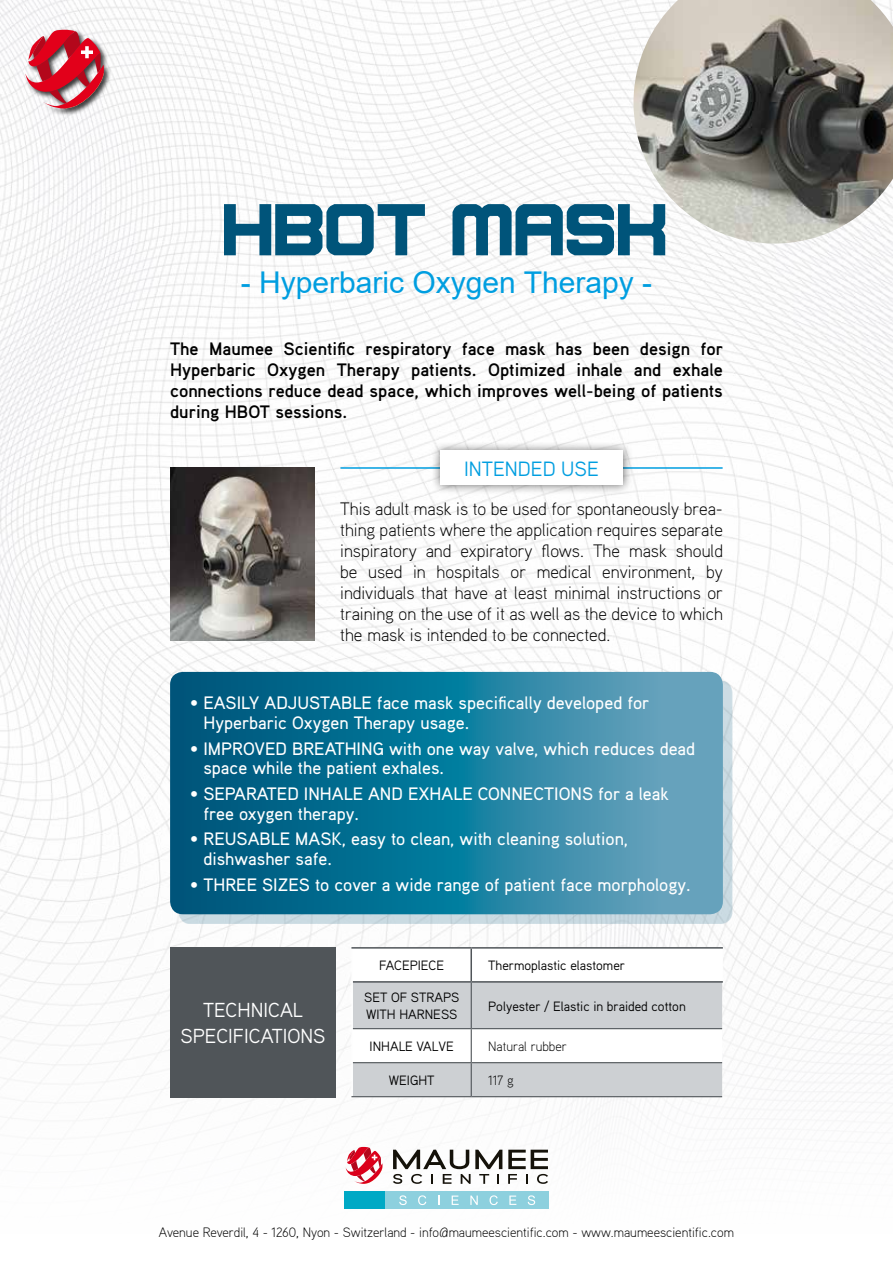
<style>
.page{position:relative;width:893px;height:1263px;background:#fff}
.page>*{position:absolute;margin:0;border:0;box-sizing:border-box;transform-origin:0 0}
.t1{font:63px "Scorpion";color:#00547a}
.t2{font:30px "Arial";color:#009ee0}
.t3{font:20.7px "Aaux";color:#009ee0}
.t4{font:20.25px/25.8px "Aaux";color:#fff;text-align:center}
.t5{font:500 18px/19.5px "Aaux";color:#fff}
.t6{font:300 18px/21px "Aaux";color:#000;text-align:justify}
.t7{font:700 18px/21px "Aaux";color:#000;text-align:justify}
.t8{font:13.5px/16.2px "Aaux";color:#000}
.t9{font:300 13.5px "Aaux";color:#000}
.t10{font:300 13.5px "Aaux";color:#000}
</style>
<div class="page">
<img style="left:0;top:0;width:893px;height:1170px">
<svg style="left:346px;top:1147px;width:37px;height:37px"></svg>
<svg style="left:393px;top:1150px;width:109px;height:34px"></svg>
<svg style="left:508px;top:1150px;width:40px;height:34px"></svg>
<div style="left:344px;top:1191px;width:41px;height:18px;background:#00a9c5"></div>
<div style="left:385px;top:1191px;width:164px;height:18px;background:#8dd0de"></div>
<svg style="left:399px;top:1195px;width:8px;height:10px"></svg>
<svg style="left:418px;top:1195px;width:8px;height:10px"></svg>
<svg style="left:452px;top:1195px;width:7px;height:10px"></svg>
<svg style="left:470px;top:1195px;width:8px;height:10px"></svg>
<svg style="left:490px;top:1195px;width:8px;height:10px"></svg>
<svg style="left:509px;top:1195px;width:7px;height:10px"></svg>
<svg style="left:528px;top:1195px;width:7px;height:10px"></svg>
<div style="left:170px;top:947px;width:166px;height:150px;background:#505559"></div>
<svg style="left:353px;top:949px;width:369px;height:147px"></svg>
<hr style="left:351px;top:949px;width:2px;height:33px;background:#fff">
<hr style="left:721px;top:949px;width:2px;height:32px;background:#fff">
<hr style="left:351px;top:982px;width:2px;height:47px;background:#fff">
<hr style="left:351px;top:1029px;width:2px;height:34px;background:#fff">
<hr style="left:351px;top:1063px;width:2px;height:33px;background:#fff">
<hr style="left:471px;top:983px;width:1px;height:45px;background:#505559">
<hr style="left:353px;top:1028px;width:118px;height:1px;background:#505559">
<hr style="left:471px;top:1028px;width:251px;height:1px;background:#505559">
<hr style="left:471px;top:1029px;width:1px;height:33px;background:#505559">
<hr style="left:353px;top:1062px;width:118px;height:1px;background:#505559">
<hr style="left:471px;top:1062px;width:251px;height:1px;background:#505559">
<hr style="left:471px;top:1063px;width:1px;height:33px;background:#505559">
<hr style="left:351px;top:1096px;width:120px;height:1px;background:#505559">
<hr style="left:471px;top:1096px;width:251px;height:1px;background:#505559">
<hr style="left:470px;top:949px;width:2px;height:32px;background:#505559">
<hr style="left:351px;top:947px;width:120px;height:2px;background:#505559">
<hr style="left:471px;top:947px;width:252px;height:2px;background:#505559">
<hr style="left:353px;top:981px;width:118px;height:2px;background:#505559">
<hr style="left:471px;top:981px;width:252px;height:2px;background:#505559">
<div style="left:24px;top:28px;width:87px;height:88px;background:#000;opacity:.75"></div>
<svg style="left:26px;top:30px;width:79px;height:78px"></svg>
<div style="left:179px;top:681px;width:553px;height:242px;background:#00547a;opacity:.2"></div>
<svg style="left:170px;top:672px;width:553px;height:242px;background:#217d9d"></svg>
<hr style="left:341px;top:467px;width:381px;height:2px;background:#009ee0">
<div style="left:430px;top:441px;width:203px;height:54px;background:#000;opacity:.57"></div>
<div style="left:440px;top:451px;width:183px;height:34px;background:#fff"></div>
<img style="left:633px;top:0;width:260px;height:244px">
<img style="left:170px;top:467px;width:145px;height:173px">
<h1 class="t1" style="left:224px;top:200px;width:447px">HBOT Mask</h1>
<h2 class="t2" style="left:241px;top:262px;width:413px">- Hyperbaric Oxygen Therapy -</h2>
<p class="t7" style="left:170px;top:337px;width:554px">The Maumee Scientific respiratory face mask has been design for Hyperbaric Oxygen Therapy patients. Optimized inhale and exhale connections reduce dead space, which improves well-being of patients during HBOT sessions.</p>
<p class="t3" style="left:464px;top:455px;width:18px">INTEN</p>
<p class="t3" style="left:518px;top:455px;width:69px">DED USE</p>
<p class="t6" style="left:340px;top:497px;width:384px">This adult mask is to be used for spontaneously brea&shy;thing patients where the application requires separate inspiratory and expiratory flows. The mask should be used in hospitals or medical environment, by individuals that have at least minimal instructions or training on the use of it as well as the device to which the mask is intended to be connected.</p>
<p class="t5" style="left:203px;top:693px;width:447px;text-indent:-13px">• Easily adjustable face mask specifically developed for<br>Hyperbaric Oxygen Therapy usage.</p>
<p class="t5" style="left:203px;top:738px;width:493px;text-indent:-13px">• I mproved breathing with one way valve, which reduces dead space while the patient exhales.</p>
<p class="t5" style="left:203px;top:783px;width:467px;text-indent:-13px">• Separated inhale and exhale connections for a leak free oxygen therapy.</p>
<p class="t5" style="left:203px;top:829px;width:426px;text-indent:-13px">• Reusable Mask, easy to clean, with cleaning solution, dishwasher safe.</p>
<p class="t5" style="left:190px;top:874px;width:502px">• Three Sizes to cover a wide range of patient face morphology.</p>
<p class="t4" style="left:181px;top:996px;width:146px">TECHNICAL<br>SPECIFICATIONS</p>
<p class="t8" style="left:379px;top:957px;width:15px">FACEPIECE</p>
<p class="t8" style="left:488px;top:957px;width:138px">THERMOPLASTIC ELASTOMER</p>
<p class="t8" style="left:364px;top:989px;width:80px">SET OF STRAPS<br>WITH</p>
<p class="t8" style="left:488px;top:997px;width:199px">POLYESTER / ELASTIC IN BRAIDED COTTON</p>
<p class="t8" style="left:399px;top:1005px;width:35px">HARNESS</p>
<p class="t8" style="left:370px;top:1038px;width:12px">INHALE</p>
<p class="t8" style="left:417px;top:1038px;width:37px">VALVE</p>
<p class="t10" style="left:488px;top:1038px;width:80px">Natural rubber</p>
<p class="t8" style="left:389px;top:1072px;width:39px">WEIGHT</p>
<p class="t10" style="left:488px;top:1072px;width:27px">117 g</p>
<p class="t9" style="left:159px;top:1224px;width:577px">Avenue Reverdil, 4 - 1260, Nyon - Switzerland - info@maumeescientific.com - www.maumeescientific.com</p>
</div>
